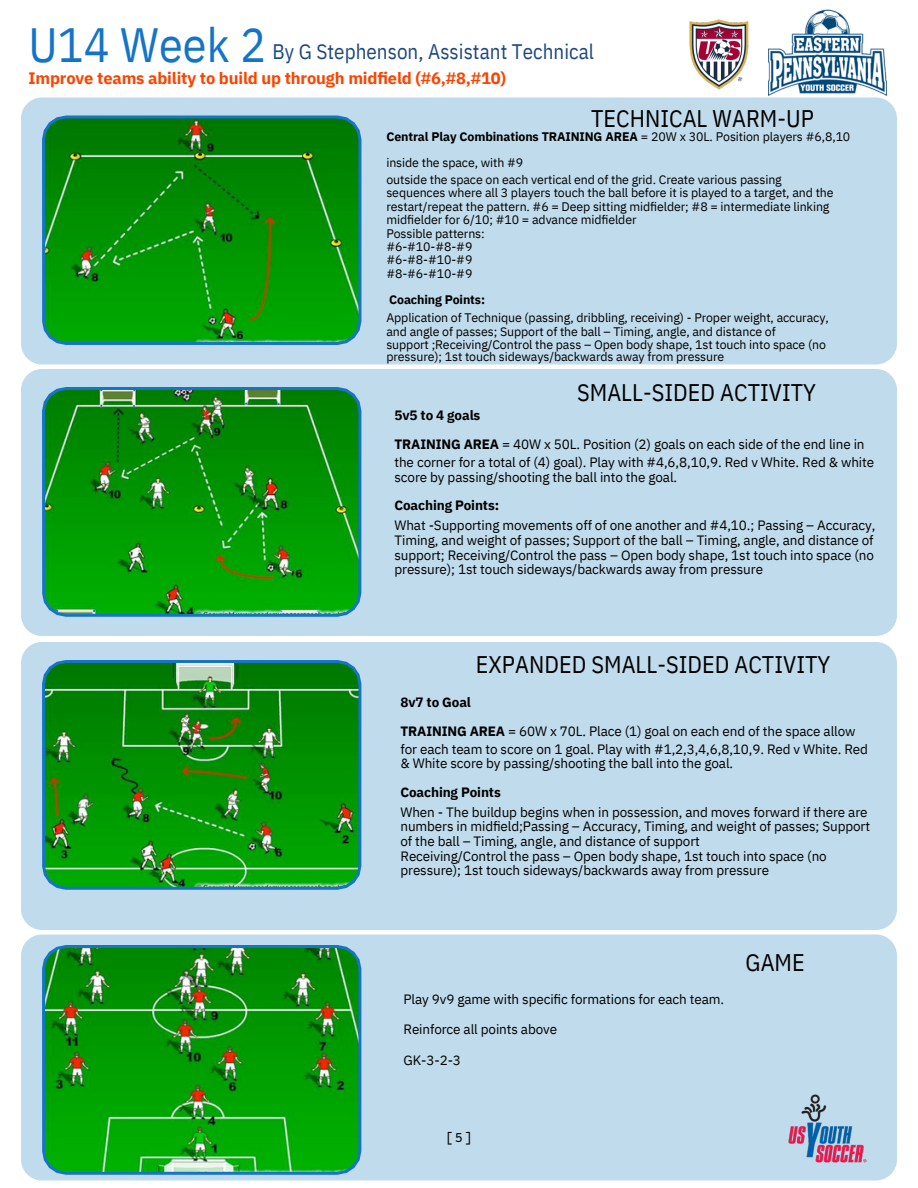
<style>
.page{position:relative;width:918px;height:1188px;background:#fff}
.page>*{position:absolute;margin:0;border:0;box-sizing:border-box;transform-origin:0 0}
.t1{font:48px "IBM Plex Sans Cond";color:#1574c7}
.t2{font:24px "IBM Plex Sans Cond";color:#000}
.t3{font:21px "IBM Plex Sans Cond";color:#1e497e}
.t4{font:700 16.5px "IBM Plex Sans";letter-spacing:-.01em;color:#fa4400}
.t5{font:15px "Courier Prime";color:#000}
.t6{font:13.5px/29.2px "IBM Plex Sans";letter-spacing:-.01em;color:#000}
.t7{font:700 13.5px "IBM Plex Sans";letter-spacing:-.01em;color:#000}
.t8{font:12.45px/26.8px "IBM Plex Sans";letter-spacing:-.01em;color:#000}
.t9{font:700 12.45px "IBM Plex Sans";letter-spacing:-.01em;color:#000}
.s1{font-weight:700}
</style>
<div class="page">
<div style="left:21px;top:934px;width:876px;height:247px;background:#c0dbec"></div>
<div style="left:21px;top:642px;width:876px;height:288px;background:#c0dbec"></div>
<div style="left:21px;top:369px;width:876px;height:267px;background:#c0dbec"></div>
<div style="left:21px;top:94px;width:876px;height:271px;background:#c0dbec"></div>
<svg style="left:42px;top:116px;width:319px;height:229px;background:#0a9010"></svg>
<svg style="left:42px;top:660px;width:319px;height:230px;background:#15921b"></svg>
<svg style="left:42px;top:387px;width:319px;height:230px;background:#109516"></svg>
<img style="left:42px;top:945px;width:319px;height:230px">
<img style="left:782px;top:1088px;width:92px;height:82px">
<img style="left:768px;top:9px;width:118px;height:87px">
<img style="left:683px;top:19px;width:73px;height:78px">
<p class="t1" style="left:28px;top:13px;width:239px">U14 Week 2</p>
<p class="t3" style="left:272px;top:37px;width:323px">By G Stephenson, Assistant Technical</p>
<h2 class="t4" style="left:28px;top:67px;width:479px">Improve teams ability to build up through midfield (#6,#8,#10)</h2>
<p class="t2" style="left:591px;top:102px;width:224px">TECHNICAL WARM-UP</p>
<h2 class="t8" style="left:386px;top:122px;width:465px"><span class="s1">Central Play Combinations TRAINING AREA</span> = 20W x 30L. Position players #6,8,10 inside the space, with #9</h2>
<p class="t8" style="left:386px;top:166px;width:397px">outside the space on each vertical end of the grid. Create various passing</p>
<p class="t8" style="left:386px;top:179px;width:449px">sequences where all 3 players touch the ball before it is played to a target, and the</p>
<p class="t8" style="left:386px;top:193px;width:445px">restart/repeat the pattern. #6 = Deep sitting midfielder; #8 = intermediate linking</p>
<p class="t8" style="left:386px;top:206px;width:252px">midfielder for 6/10; #10 = advance midfielder</p>
<p class="t8" style="left:386px;top:219px;width:100px">Possible patterns:</p>
<p class="t8" style="left:386px;top:233px;width:88px">#6-#10-#8-#9</p>
<p class="t8" style="left:386px;top:246px;width:88px">#6-#8-#10-#9</p>
<p class="t8" style="left:386px;top:260px;width:88px">#8-#6-#10-#9</p>
<p class="t9" style="left:389px;top:291px;width:97px">Coaching Points:</p>
<h2 class="t8" style="left:386px;top:304px;width:444px">Application of Technique (passing, dribbling, receiving) - Proper weight, accuracy,</h2>
<p class="t8" style="left:386px;top:317px;width:391px">and angle of passes; Support of the ball – Timing, angle, and distance of</p>
<p class="t8" style="left:386px;top:331px;width:441px">support ;Receiving/Control the pass – Open body shape, 1st touch into space (no</p>
<p class="t8" style="left:386px;top:343px;width:339px">pressure); 1st touch sideways/backwards away from pressure</p>
<p class="t2" style="left:577px;top:377px;width:240px">SMALL-SIDED ACTIVITY</p>
<p class="t6" style="left:395px;top:400px;width:472px"><span class="s1">5v5 to 4 goals<br>TRAINING AREA</span> = 40W x 50L. Position (2) goals on each side of the end line in</p>
<p class="t6" style="left:395px;top:448px;width:481px">the corner for a total of (4) goal). Play with #4,6,8,10,9. Red v White. Red &amp; white</p>
<p class="t6" style="left:395px;top:462px;width:284px">score by passing/shooting the ball into the goal.</p>
<p class="t7" style="left:395px;top:496px;width:106px">Coaching Points:</p>
<p class="t6" style="left:395px;top:511px;width:482px">What -Supporting movements off of one another and #4,10.; Passing – Accuracy,</p>
<p class="t6" style="left:395px;top:525px;width:481px">Timing, and weight of passes; Support of the ball – Timing, angle, and distance of</p>
<p class="t6" style="left:395px;top:540px;width:481px">support; Receiving/Control the pass – Open body shape, 1st touch into space (no</p>
<h2 class="t6" style="left:395px;top:555px;width:370px">pressure); 1st touch sideways/backwards away from pressure</h2>
<p class="t2" style="left:476px;top:648px;width:356px">EXPANDED SMALL-SIDED ACTIVITY</p>
<p class="t6" style="left:400px;top:687px;width:457px"><span class="s1">8v7 to Goal<br>TRAINING AREA</span> = 60W x 70L. Place (1) goal on each end of the space allow</p>
<p class="t6" style="left:400px;top:734px;width:469px">for each team to score on 1 goal. Play with #1,2,3,4,6,8,10,9. Red v White. Red</p>
<p class="t6" style="left:400px;top:749px;width:334px">&amp; White score by passing/shooting the ball into the goal.</p>
<p class="t7" style="left:400px;top:783px;width:102px">Coaching Points</p>
<p class="t6" style="left:400px;top:797px;width:469px">When - The buildup begins when in possession, and moves forward if there are</p>
<p class="t6" style="left:400px;top:812px;width:471px">numbers in midfield;Passing – Accuracy, Timing, and weight of passes; Support</p>
<p class="t6" style="left:400px;top:826px;width:301px">of the ball – Timing, angle, and distance of support</p>
<p class="t6" style="left:400px;top:841px;width:428px">Receiving/Control the pass – Open body shape, 1st touch into space (no</p>
<p class="t6" style="left:400px;top:856px;width:370px">pressure); 1st touch sideways/backwards away from pressure</p>
<p class="t6" style="left:404px;top:984px;width:322px">Play 9v9 game with specific formations for each team.</p>
<p class="t6" style="left:404px;top:1015px;width:155px">Reinforce all points above</p>
<p class="t6" style="left:404px;top:1045px;width:59px">GK-3-2-3</p>
<p class="t2" style="left:746px;top:947px;width:61px">GAME</p>
<h4 class="t5" style="left:445px;top:1131px;width:28px">[5]</h4>
</div>
